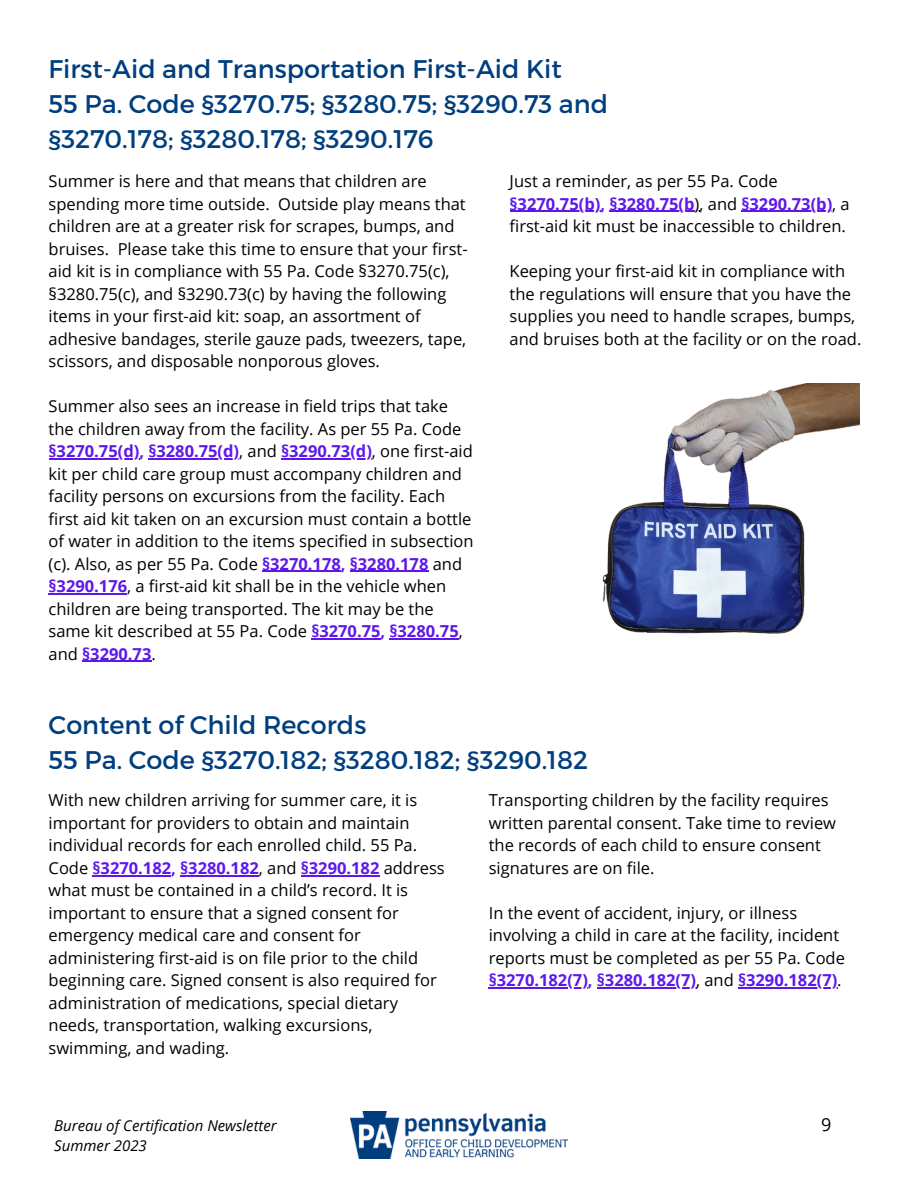
<style>
.page{position:relative;width:918px;height:1188px;background:#fff}
.page>*{position:absolute;margin:0;border:0;box-sizing:border-box;transform-origin:0 0}
.t1{font:25.5px "Montserrat";color:#003e7e}
.t2{font:18px "Open Sans";color:#000}
.t3{font:16.5px/22.5px "Open Sans";color:#000}
.t4{font:italic 15px "Open Sans";color:#000}
.s1{font-weight:700;color:#5e17eb}
</style>
<div class="page">
<img style="left:351px;top:1112px;width:217px;height:47px">
<img style="left:602px;top:383px;width:257px;height:251px">
<hr style="left:49px;top:458px;width:90px;height:1px;background:#5e17eb">
<hr style="left:148px;top:458px;width:91px;height:1px;background:#5e17eb">
<hr style="left:281px;top:458px;width:91px;height:1px;background:#5e17eb">
<hr style="left:262px;top:571px;width:79px;height:1px;background:#5e17eb">
<hr style="left:350px;top:571px;width:78px;height:1px;background:#5e17eb">
<hr style="left:49px;top:593px;width:78px;height:1px;background:#5e17eb">
<hr style="left:311px;top:638px;width:70px;height:1px;background:#5e17eb">
<hr style="left:390px;top:638px;width:69px;height:1px;background:#5e17eb">
<hr style="left:82px;top:661px;width:69px;height:1px;background:#5e17eb">
<hr style="left:510px;top:211px;width:90px;height:1px;background:#5e17eb">
<hr style="left:609px;top:211px;width:86px;height:1px;background:#5e17eb">
<hr style="left:742px;top:211px;width:90px;height:1px;background:#5e17eb">
<hr style="left:93px;top:875px;width:78px;height:1px;background:#5e17eb">
<hr style="left:180px;top:875px;width:79px;height:1px;background:#5e17eb">
<hr style="left:301px;top:875px;width:78px;height:1px;background:#5e17eb">
<hr style="left:489px;top:988px;width:99px;height:1px;background:#5e17eb">
<hr style="left:597px;top:988px;width:99px;height:1px;background:#5e17eb">
<hr style="left:738px;top:988px;width:99px;height:1px;background:#5e17eb">
<p class="t1" style="left:49px;top:53px;width:515px">First-Aid and Transportation First-Aid Kit</p>
<p class="t1" style="left:49px;top:88px;width:561px">55 Pa. Code §3270.75; §3280.75; §3290.73 and</p>
<p class="t1" style="left:49px;top:122px;width:386px">§3270.178; §3280.178; §3290.176</p>
<p class="t3" style="left:510px;top:169px;width:342px">Just a reminder, as per 55 Pa. Code <span class="s1">§3270.75(b), §3280.75(b</span>), and <span class="s1">§3290.73(b)</span>, a first-aid kit must be inaccessible to children.</p>
<p class="t3" style="left:510px;top:259px;width:353px">Keeping your first-aid kit in compliance with the regulations will ensure that you have the supplies you need to handle scrapes, bumps, and bruises both at the facility or on the road.</p>
<p class="t3" style="left:49px;top:169px;width:421px">Summer is here and that means that children are spending more time outside. Outside play means that children are at a greater risk for scrapes, bumps, and bruises. Please take this time to ensure that your first&shy;aid kit is in compliance with 55 Pa. Code §3270.75(c), §3280.75(c), and §3290.73(c) by having the following items in your first-aid kit: soap, an assortment of adhesive bandages, sterile gauze pads, tweezers, tape, scissors, and disposable nonporous gloves.</p>
<p class="t3" style="left:49px;top:394px;width:426px">Summer also sees an increase in field trips that take the children away from the facility. As per 55 Pa. Code <span class="s1">§3270.75(d), §3280.75(d)</span>, and <span class="s1">§3290.73(d)</span>, one first-aid kit per child care group must accompany children and facility persons on excursions from the facility. Each first aid kit taken on an excursion must contain a bottle of water in addition to the items specified in subsection (c). Also, as per 55 Pa. Code <span class="s1">§3270.178, §3280.178</span> and <span class="s1">§3290.176</span>, a first-aid kit shall be in the vehicle when children are being transported. The kit may be the same kit described at 55 Pa. Code <span class="s1">§3270.75, §3280.75</span>, and <span class="s1">§3290.73</span>.</p>
<p class="t1" style="left:49px;top:709px;width:319px">Content of Child Records</p>
<p class="t1" style="left:49px;top:743px;width:541px">55 Pa. Code §3270.182; §3280.182; §3290.182</p>
<p class="t3" style="left:49px;top:789px;width:398px">With new children arriving for summer care, it is important for providers to obtain and maintain individual records for each enrolled child. 55 Pa.<br>Code <span class="s1">§3270.182, §3280.182</span>, and <span class="s1">§3290.182</span> address what must be contained in a child’s record. It is important to ensure that a signed consent for emergency medical care and consent for administering first-aid is on file prior to the child beginning care. Signed consent is also required for administration of medications, special dietary needs, transportation, walking excursions, swimming, and wading.</p>
<p class="t3" style="left:489px;top:789px;width:349px">Transporting children by the facility requires written parental consent. Take time to review the records of each child to ensure consent signatures are on file.</p>
<p class="t3" style="left:489px;top:901px;width:358px">In the event of accident, injury, or illness involving a child in care at the facility, incident reports must be completed as per 55 Pa. Code <span class="s1">§3270.182(7), §3280.182(7)</span>, and <span class="s1">§3290.182(7)</span>.</p>
<p class="t4" style="left:54px;top:1115px;width:224px">Bureau of Certification Newsletter</p>
<p class="t2" style="left:821px;top:1112px;width:12px">9</p>
<p class="t4" style="left:54px;top:1135px;width:94px">Summer 2023</p>
</div>
